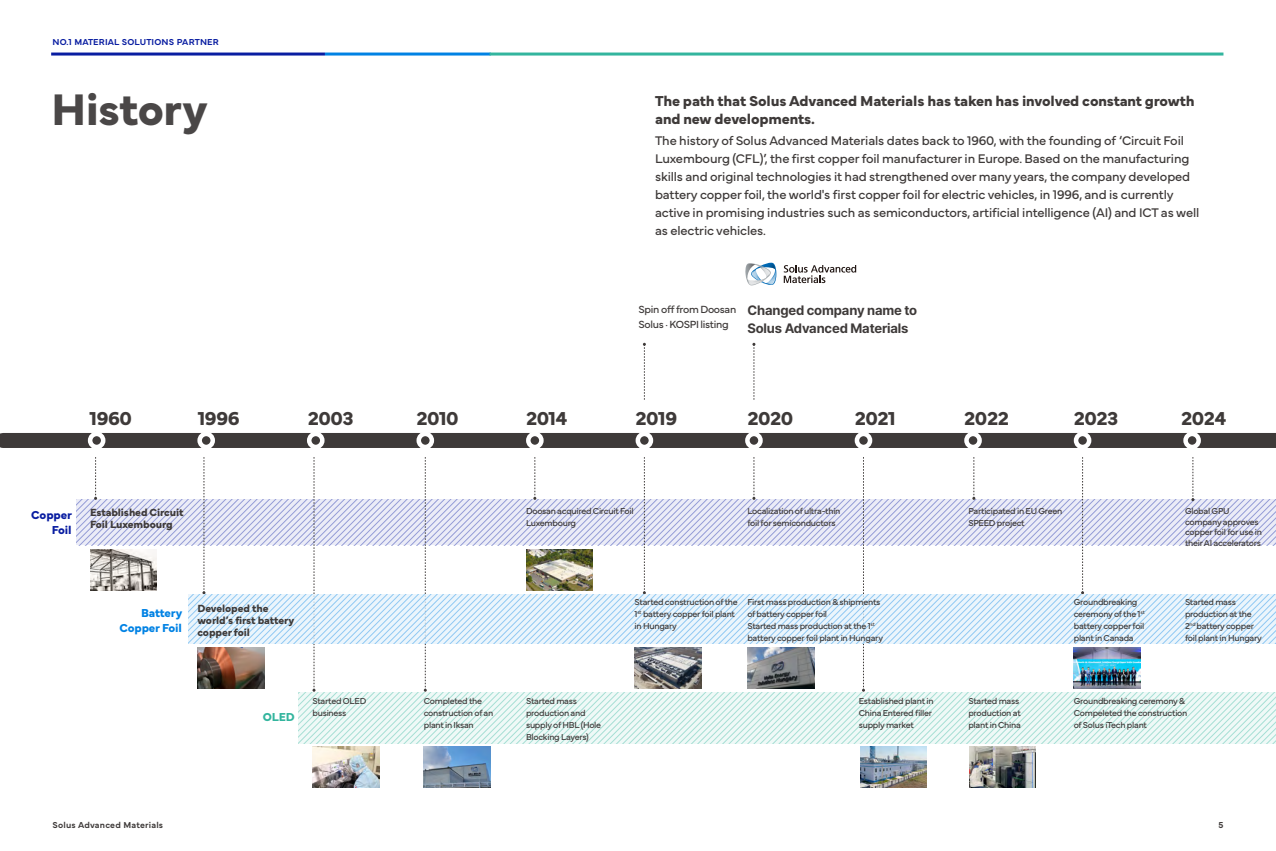
<style>
.page{position:relative;width:1276px;height:851px;background:#fff}
.page>*{position:absolute;margin:0;border:0;box-sizing:border-box;transform-origin:0 0}
.t1{font:700 46.05px "Mundial";letter-spacing:-.015em;color:#4a4747}
.t2{font:700 19.5px "Mundial";letter-spacing:-.02em;color:#3e3a39}
.t3{font:700 15px/18px "Mundial";letter-spacing:-.01em;color:#3e3a39}
.t4{font:700 13.5px/18px "Pretendard";letter-spacing:-.01em;color:#3e3a39}
.t5{font:13.05px/18px "Mundial";letter-spacing:-.01em;color:#3e3a39}
.t6{font:700 12px/15px "Mundial";letter-spacing:-.01em;color:#0082e4;text-align:right}
.t7{font:700 12px/15px "Mundial";letter-spacing:-.01em;color:#091da1;text-align:right}
.t8{font:700 12px "Mundial";color:#33b59e}
.t9{font:700 10.8px/12px "Mundial";letter-spacing:-.01em;color:#3e3a39}
.t10{font:10.8px/15px "Mundial";letter-spacing:-.03em;color:#3e3a39}
.t11{font:9px/12px "Mundial";letter-spacing:-.03em;color:#3e3a39}
.t12{font:600 9px "Mundial";letter-spacing:.02em;color:#091da1}
.t13{font:600 9px "Mundial";letter-spacing:.02em;color:#3e3a39}
</style>
<div class="page">
<svg style="left:51px;top:52px;width:274px;height:4px"></svg>
<svg style="left:325px;top:52px;width:164px;height:4px"></svg>
<svg style="left:489px;top:52px;width:734px;height:4px;background:#65c6b5"></svg>
<div style="left:3px;top:433px;width:1273px;height:15px;background:#3e3a39"></div>
<div style="left:88px;top:431px;width:17px;height:18px;border:4px solid #fff;border-radius:50%"></div>
<svg style="left:309px;top:434px;width:13px;height:13px"></svg>
<div style="left:307px;top:431px;width:17px;height:18px;border:4px solid #fff;border-radius:50%"></div>
<svg style="left:419px;top:434px;width:13px;height:13px"></svg>
<div style="left:416px;top:431px;width:18px;height:18px;border:4px solid #fff;border-radius:50%"></div>
<svg style="left:528px;top:434px;width:13px;height:13px"></svg>
<div style="left:526px;top:431px;width:17px;height:18px;border:4px solid #fff;border-radius:50%"></div>
<svg style="left:638px;top:434px;width:13px;height:13px"></svg>
<div style="left:635px;top:431px;width:18px;height:18px;border:4px solid #fff;border-radius:50%"></div>
<svg style="left:747px;top:434px;width:13px;height:13px"></svg>
<div style="left:745px;top:431px;width:17px;height:18px;border:4px solid #fff;border-radius:50%"></div>
<svg style="left:857px;top:434px;width:13px;height:13px"></svg>
<div style="left:854px;top:431px;width:18px;height:18px;border:4px solid #fff;border-radius:50%"></div>
<svg style="left:966px;top:434px;width:13px;height:13px"></svg>
<div style="left:964px;top:431px;width:18px;height:18px;border:4px solid #fff;border-radius:50%"></div>
<svg style="left:1076px;top:434px;width:13px;height:13px"></svg>
<div style="left:1073px;top:431px;width:18px;height:18px;border:4px solid #fff;border-radius:50%"></div>
<svg style="left:1185px;top:434px;width:13px;height:13px"></svg>
<div style="left:1183px;top:431px;width:18px;height:18px;border:4px solid #fff;border-radius:50%"></div>
<svg style="left:200px;top:434px;width:13px;height:13px"></svg>
<div style="left:197px;top:431px;width:18px;height:18px;border:4px solid #fff;border-radius:50%"></div>
<svg style="left:643px;top:343px;width:3px;height:56px"></svg>
<svg style="left:752px;top:343px;width:3px;height:56px"></svg>
<svg style="left:745px;top:263px;width:31px;height:22px"></svg>
<svg style="left:784px;top:265px;width:72px;height:18px"></svg>
<img style="left:312px;top:746px;width:67px;height:41px">
<img style="left:424px;top:746px;width:66px;height:41px">
<img style="left:860px;top:746px;width:67px;height:41px">
<img style="left:969px;top:746px;width:67px;height:41px">
<svg style="left:77px;top:457px;width:1199px;height:286px"></svg>
<p class="t12" style="left:52px;top:35px;width:168px">NO.1 MATERIAL SOLUTIONS PARTNER</p>
<h1 class="t1" style="left:51px;top:73px;width:158px">History</h1>
<h3 class="t3" style="left:655px;top:91px;width:541px">The path that Solus Advanced Materials has taken has involved constant growth and new developments.</h3>
<p class="t5" style="left:655px;top:130px;width:546px">The history of Solus Advanced Materials dates back to 1960, with the founding of ‘Circuit Foil Luxembourg (CFL)’, the first copper foil manufacturer in Europe. Based on the manufacturing skills and original technologies it had strengthened over many years, the company developed battery copper foil, the world's first copper foil for electric vehicles, in 1996, and is currently active in promising industries such as semiconductors, artificial intelligence (AI) and ICT as well as electric vehicles.</p>
<p class="t10" style="left:638px;top:301px;width:99px">Spin off from Doosan<br>Solus · KOSPI listing</p>
<h3 class="t4" style="left:747px;top:300px;width:171px">Changed company name to<br>Solus Advanced Materials</h3>
<h2 class="t2" style="left:89px;top:403px;width:44px">1960</h2>
<h2 class="t2" style="left:198px;top:403px;width:43px">1996</h2>
<h2 class="t2" style="left:308px;top:403px;width:47px">2003</h2>
<h2 class="t2" style="left:416px;top:403px;width:44px">2010</h2>
<h2 class="t2" style="left:526px;top:403px;width:43px">2014</h2>
<h2 class="t2" style="left:635px;top:403px;width:43px">2019</h2>
<h2 class="t2" style="left:747px;top:403px;width:47px">2020</h2>
<h2 class="t2" style="left:854px;top:403px;width:43px">2021</h2>
<h2 class="t2" style="left:964px;top:403px;width:46px">2022</h2>
<h2 class="t2" style="left:1073px;top:403px;width:46px">2023</h2>
<h2 class="t2" style="left:1181px;top:403px;width:47px">2024</h2>
<h3 class="t7" style="left:31px;top:506px;width:42px">Copper<br>Foil</h3>
<p class="t11" style="left:526px;top:504px;width:109px">Doosan acquired Circuit Foil<br>Luxembourg</p>
<p class="t9" style="left:90px;top:505px;width:95px">Established Circuit<br>Foil Luxembourg</p>
<p class="t11" style="left:747px;top:504px;width:95px">Localization of ultra-thin foil for semiconductors</p>
<p class="t11" style="left:968px;top:504px;width:95px">Participated in EU Green<br>SPEED project</p>
<p class="t11" style="left:1185px;top:505px;width:78px;line-height:10.5px">Global GPU company approves copper foil for use in their AI accelerators</p>
<p class="t11" style="left:747px;top:594px;width:137px">First mass production &amp; shipments of battery copper foil<br>Started mass production at the 1<sup>st </sup>battery copper foil plant in Hungary</p>
<h3 class="t6" style="left:119px;top:604px;width:64px">Battery<br>Copper Foil</h3>
<p class="t11" style="left:634px;top:595px;width:105px">Started construction of the<br>1<sup>st</sup> battery copper foil plant in Hungary</p>
<p class="t11" style="left:1073px;top:595px;width:72px">Groundbreaking ceremony of the 1<sup>st </sup>battery copper foil plant in Canada</p>
<p class="t11" style="left:1185px;top:595px;width:78px">Started mass production at the<br>2<sup>nd</sup> battery copper foil plant in Hungary</p>
<p class="t9" style="left:197px;top:601px;width:98px">Developed the world’s first battery copper foil</p>
<p class="t13" style="left:52px;top:817px;width:112px">Solus Advanced Materials</p>
<h3 class="t8" style="left:263px;top:707px;width:33px">OLED</h3>
<p class="t11" style="left:312px;top:694px;width:55px">Started OLED business</p>
<p class="t11" style="left:424px;top:694px;width:71px">Completed the construction of an plant in Iksan</p>
<p class="t11" style="left:526px;top:694px;width:77px">Started mass production and supply of HBL (Hole<br>Blocking Layers)</p>
<p class="t11" style="left:859px;top:694px;width:76px">Established plant in<br>China Entered filler supply market</p>
<p class="t11" style="left:968px;top:694px;width:54px">Started mass production at plant in China</p>
<p class="t11" style="left:1073px;top:694px;width:115px">Groundbreaking ceremony &amp;<br>Compeleted the construction of Solus iTech plant</p>
<p class="t13" style="left:1218px;top:817px;width:6px">5</p>
</div>
